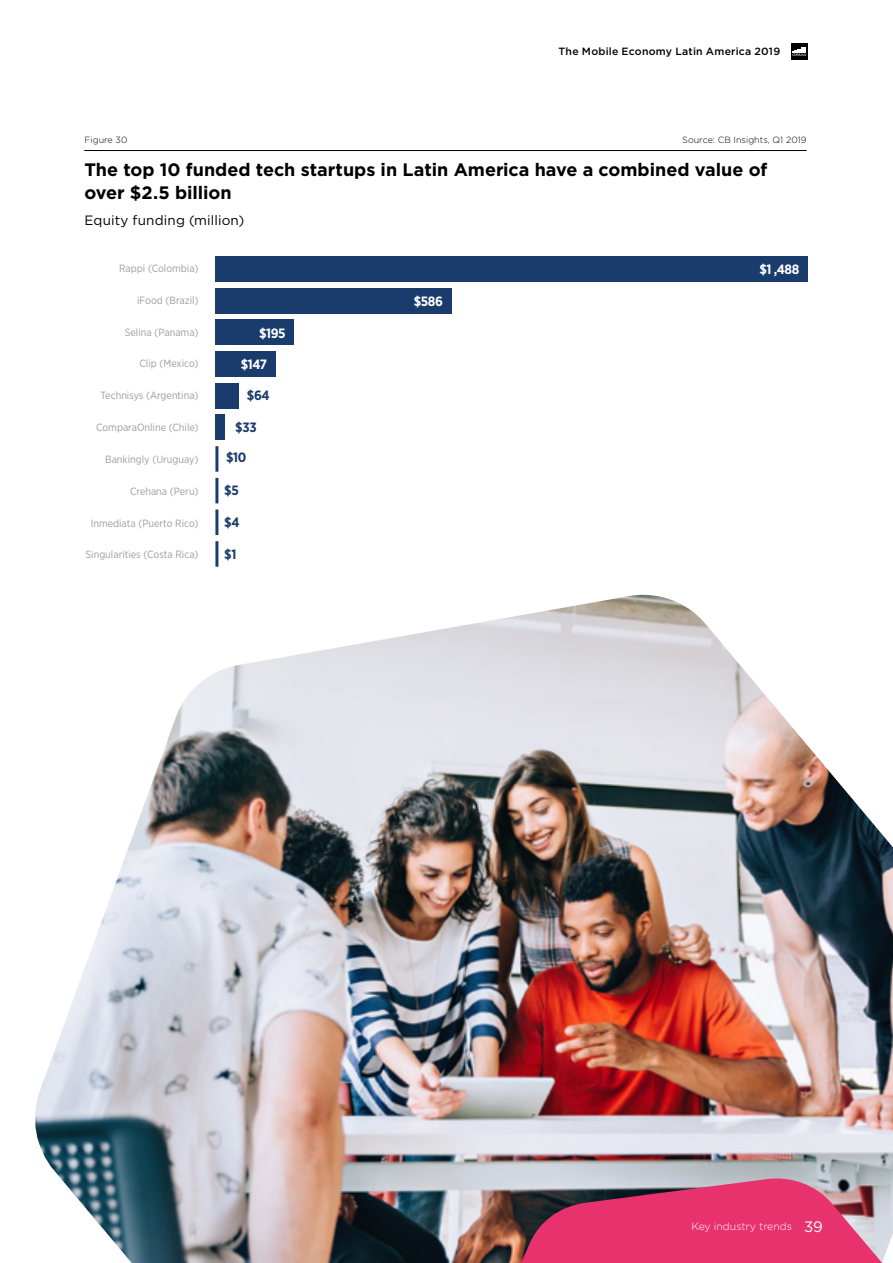
<style>
.page{position:relative;width:893px;height:1263px;background:#fff}
.page>*{position:absolute;margin:0;border:0;box-sizing:border-box;transform-origin:0 0}
.t1{font:700 18px/22.5px "Gotham";color:#000}
.t2{font:13.5px "Gotham";letter-spacing:.01em;color:#000}
.t3{font:700 13.5px "Gotham Narrow";letter-spacing:-.03em;color:#fff}
.t4{font:700 13.5px "Gotham Narrow";color:#193c6c}
.t5{font:10.5px "Gotham Narrow";color:#9d9d9c}
.t6{font:500 10.5px "Gotham";letter-spacing:.02em;color:#000}
.t7{font:300 10.5px "Gotham";color:#fff}
.t8{font:300 9px "Gotham";color:#000}
.s1{font-weight:400;font-size:15px}
</style>
<div class="page">
<hr style="left:84px;top:150px;width:723px;height:1px;background:#000">
<img style="left:35px;top:595px;width:858px;height:668px">
<hr style="left:215px;top:446px;width:3px;height:26px;background:#193c6c">
<hr style="left:215px;top:478px;width:3px;height:25px;background:#193c6c">
<hr style="left:215px;top:509px;width:3px;height:26px;background:#193c6c">
<hr style="left:215px;top:541px;width:3px;height:26px;background:#193c6c">
<div style="left:215px;top:256px;width:593px;height:26px;background:#193c6c"></div>
<div style="left:215px;top:288px;width:236px;height:25px;background:#193c6c"></div>
<div style="left:215px;top:319px;width:79px;height:26px;background:#193c6c"></div>
<div style="left:215px;top:351px;width:61px;height:26px;background:#193c6c"></div>
<div style="left:215px;top:383px;width:24px;height:25px;background:#193c6c"></div>
<div style="left:215px;top:414px;width:10px;height:26px;background:#193c6c"></div>
<svg style="left:516px;top:1176px;width:377px;height:87px;background:#cc4f7a"></svg>
<div style="left:791px;top:43px;width:17px;height:17px;background:#000"></div>
<svg style="left:792px;top:47px;width:15px;height:9px"></svg>
<p class="t6" style="left:559px;top:45px;width:223px">The Mobile Economy Latin America 2019</p>
<p class="t8" style="left:85px;top:134px;width:44px">Figure 30</p>
<p class="t8" style="left:682px;top:134px;width:126px">Source: CB Insights, Q1 2019</p>
<h1 class="t1" style="left:84px;top:159px;width:685px">The top 10 funded tech startups in Latin America have a combined value of over $2.5 billion</h1>
<p class="t2" style="left:85px;top:212px;width:161px">Equity funding (million)</p>
<p class="t5" style="left:119px;top:262px;width:81px">Rappi (Colombia)</p>
<p class="t5" style="left:137px;top:294px;width:63px">iFood (Brazil)</p>
<p class="t5" style="left:125px;top:325px;width:75px">Selina (Panama)</p>
<p class="t5" style="left:140px;top:357px;width:61px">Clip (Mexico)</p>
<p class="t5" style="left:101px;top:389px;width:100px">Technisys (Argentina)</p>
<p class="t5" style="left:96px;top:421px;width:104px">ComparaOnline (Chile)</p>
<p class="t5" style="left:105px;top:453px;width:95px">Bankingly (Uruguay)</p>
<p class="t5" style="left:130px;top:484px;width:70px">Crehana (Peru)</p>
<p class="t5" style="left:91px;top:516px;width:109px">Inmediata (Puerto Rico)</p>
<p class="t5" style="left:86px;top:548px;width:115px">Singularities (Costa Rica)</p>
<p class="t3" style="left:259px;top:324px;width:28px">$195</p>
<p class="t3" style="left:241px;top:356px;width:28px">$147</p>
<p class="t4" style="left:247px;top:387px;width:24px">$64</p>
<p class="t4" style="left:235px;top:419px;width:23px">$33</p>
<p class="t4" style="left:226px;top:449px;width:22px">$10</p>
<p class="t4" style="left:224px;top:482px;width:16px">$5</p>
<p class="t4" style="left:224px;top:514px;width:17px">$4</p>
<p class="t4" style="left:224px;top:545px;width:14px">$1</p>
<p class="t3" style="left:414px;top:293px;width:31px">$586</p>
<p class="t3" style="left:759px;top:261px;width:42px">$1 ,488</p>
<p class="t7" style="left:691px;top:1220px;width:133px">Key industry trends <span class="s1">39</span></p>
</div>
